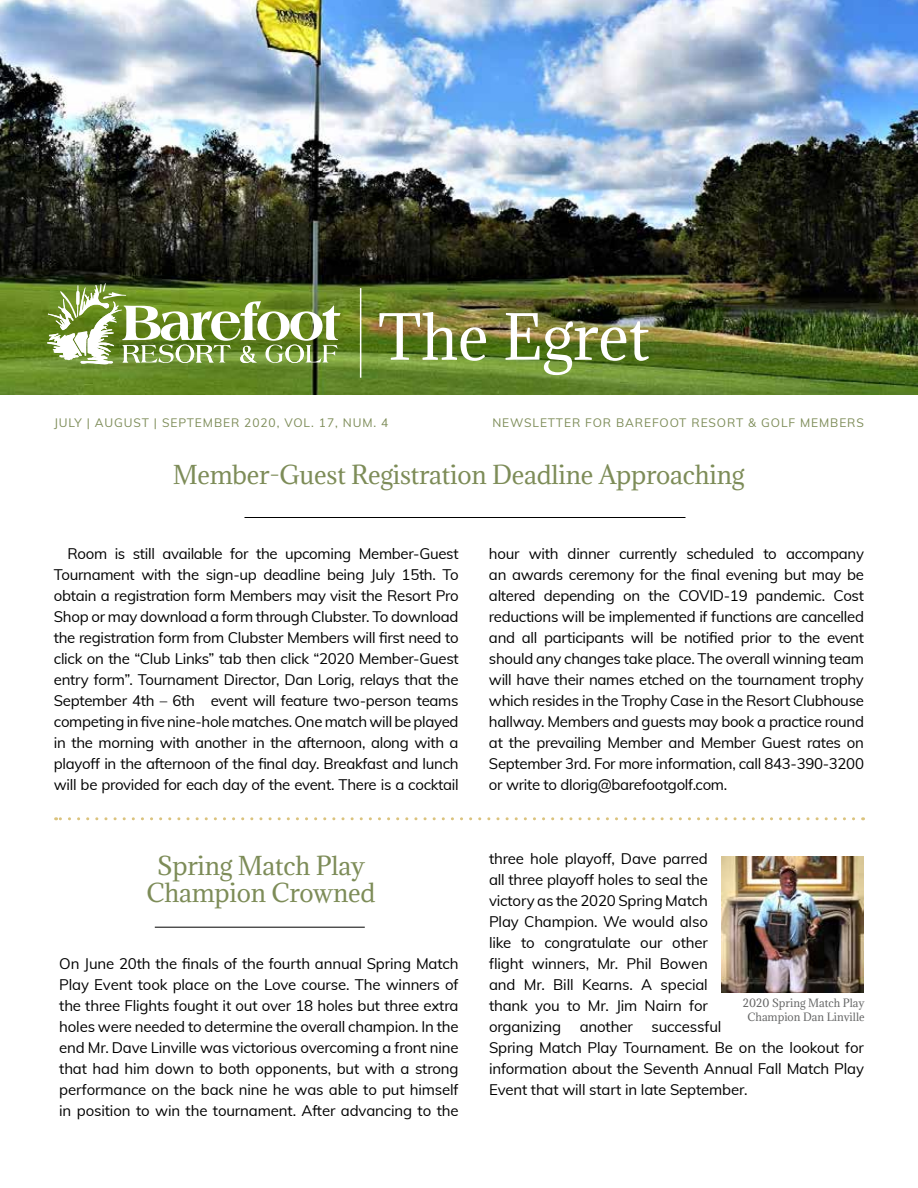
<style>
.page{position:relative;width:918px;height:1188px;background:#fff}
.page>*{position:absolute;margin:0;border:0;box-sizing:border-box;transform-origin:0 0}
.t1{font:58.5px "Adamina";color:#fff}
.t2{font:24px/27px "Adamina";letter-spacing:-.01em;color:#7d8c58;text-align:center}
.t3{font:15px/21px "Muli";letter-spacing:-.01em;color:#000;text-align:justify}
.t4{font:12px "Muli";letter-spacing:.075em;color:#7d8c58}
.t5{font:10.5px/13.5px "Adamina";color:#666767;text-align:center}
</style>
<div class="page">
<img style="left:0;top:0;width:918px;height:394px">
<hr style="left:244px;top:517px;width:442px;height:1px;background:#000">
<svg style="left:44px;top:283px;width:297px;height:81px"></svg>
<hr style="left:360px;top:288px;width:1px;height:90px;background:#fff">
<svg style="left:56px;top:817px;width:798px;height:3px"></svg>
<hr style="left:155px;top:927px;width:210px;height:1px;background:#000">
<img style="left:721px;top:856px;width:143px;height:137px">
<h1 class="t1" style="left:378px;top:297px;width:273px">The Egret</h1>
<p class="t4" style="left:54px;top:414px;width:336px">JULY | AUGUST | SEPTEMBER 2020, VOL. 17, NUM. 4</p>
<p class="t4" style="left:492px;top:414px;width:373px">NEWSLETTER FOR BAREFOOT RESORT &amp; GOLF MEMBERS</p>
<h2 class="t2" style="left:173px;top:461px;width:573px">Member-Guest Registration Deadline Approaching</h2>
<p class="t3" style="left:54px;top:543px;width:406px;text-indent:14px">Room is still available for the upcoming Member-Guest Tournament with the sign-up deadline being July 15th. To obtain a registration form Members may visit the Resort Pro Shop or may download a form through Clubster. To download the registration form from Clubster Members will first need to click on the “Club Links” tab then click “2020 Member-Guest entry form”. Tournament Director, Dan Lorig, relays that the September 4th – 6th event will feature two-person teams competing in five nine-hole matches. One match will be played in the morning with another in the afternoon, along with a playoff in the afternoon of the final day. Breakfast and lunch will be provided for each day of the event. There is a cocktail</p>
<p class="t3" style="left:489px;top:543px;width:377px">hour with dinner currently scheduled to accompany an awards ceremony for the final evening but may be altered depending on the COVID-19 pandemic. Cost reductions will be implemented if functions are cancelled and all participants will be notified prior to the event should any changes take place. The overall winning team will have their names etched on the tournament trophy which resides in the Trophy Case in the Resort Clubhouse hallway. Members and guests may book a practice round at the prevailing Member and Member Guest rates on September 3rd. For more information, call 843-390-3200 or write to dlorig@barefootgolf.com.</p>
<h2 class="t2" style="left:147px;top:852px;width:230px">Spring Match Play<br>Champion Crowned</h2>
<p class="t3" style="left:59px;top:953px;width:401px">On June 20th the finals of the fourth annual Spring Match Play Event took place on the Love course. The winners of the three Flights fought it out over 18 holes but three extra holes were needed to determine the overall champion. In the end Mr. Dave Linville was victorious overcoming a front nine that had him down to both opponents, but with a strong performance on the back nine he was able to put himself in position to win the tournament. After advancing to the</p>
<p class="t3" style="left:489px;top:847px;width:376px;text-align:left">three hole playoff, Dave parred<br>all three playoff holes to seal the<br>victory as the 2020 Spring Match<br>Play Champion. We would also<br>like to congratulate our other<br>flight winners, Mr. Phil Bowen<br>and Mr. Bill Kearns. A special<br>thank you to Mr. Jim Nairn for<br>organizing another successful<br>Spring Match Play Tournament. Be on the lookout for information about the Seventh Annual Fall Match Play Event that will start in late September.</p>
<p class="t5" style="left:743px;top:996px;width:123px">2020 Spring Match Play<br>Champion Dan Linville</p>
</div>
